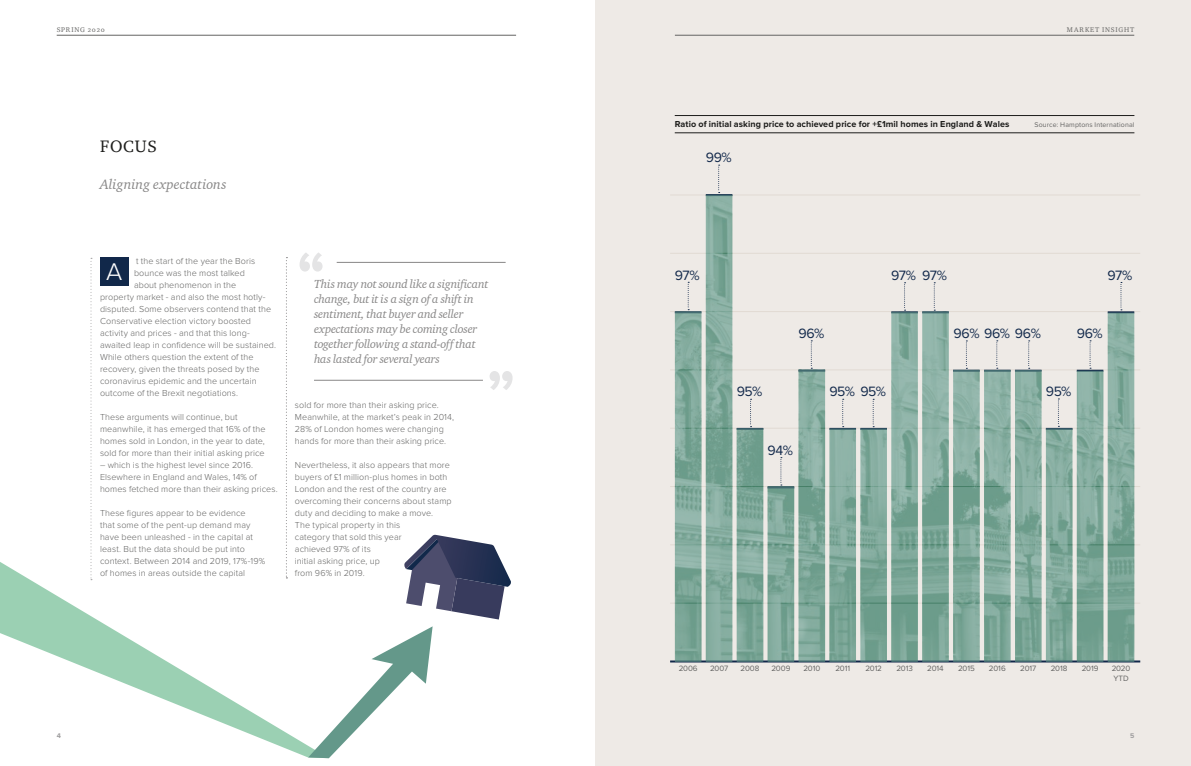
<style>
.page{position:relative;width:1191px;height:766px;background:#fff}
.page>*{position:absolute;margin:0;border:0;box-sizing:border-box;transform-origin:0 0}
.t1{font:300 25px "Proxima Nova";color:#fff}
.t2{font:17px "Charter ITC Regu OS";letter-spacing:.045em;color:#1d1d1b}
.t3{font:14px "Proxima Nova";letter-spacing:-.03em;color:#11284a}
.t4{font:14px "Charter ITC Regu Ital OS";letter-spacing:.005em;color:#888787}
.t5{font:12px/15px "Charter ITC Regu Ital OS";letter-spacing:-.02em;color:#888787}
.t6{font:300 9px/12px "Proxima Nova";letter-spacing:.01em;color:#646463}
.t7{font:700 9px "Proxima Nova";letter-spacing:.005em;color:#1d1d1b}
.t8{font:8px/10px "Proxima Nova";letter-spacing:-.01em;color:#646463}
.t9{font:7px "Proxima Nova";letter-spacing:.02em;color:#646463}
.t10{font:7px "Charter ITC Regu OS";letter-spacing:.125em;color:#646463}
.t11{font:7px "Charter ITC Regu OS";letter-spacing:.105em;color:#646463}
.t12{font:700 7px "Proxima Nova";color:#9e9d9e}
</style>
<div class="page">
<div style="left:595px;top:0;width:596px;height:765px;background:#eeeae6"></div>
<svg style="left:0;top:562px;width:308px;height:196px"></svg>
<svg style="left:308px;top:626px;width:124px;height:132px"></svg>
<svg style="left:404px;top:534px;width:107px;height:85px"></svg>
<hr style="left:670px;top:602px;width:470px;height:1px;background:#1d1d1b">
<hr style="left:670px;top:544px;width:470px;height:1px;background:#1d1d1b">
<hr style="left:670px;top:486px;width:470px;height:1px;background:#1d1d1b">
<hr style="left:670px;top:428px;width:470px;height:1px;background:#1d1d1b">
<hr style="left:670px;top:369px;width:470px;height:1px;background:#1d1d1b">
<hr style="left:670px;top:311px;width:470px;height:1px;background:#1d1d1b">
<hr style="left:670px;top:253px;width:470px;height:1px;background:#1d1d1b">
<hr style="left:670px;top:195px;width:470px;height:1px;background:#1d1d1b">
<hr style="left:706px;top:194px;width:26px;height:2px;background:#11284a">
<hr style="left:670px;top:660px;width:470px;height:2px;background:#11284a">
<svg style="left:675px;top:195px;width:459px;height:466px"></svg>
<hr style="left:57px;top:35px;width:459px;height:1px;background:#646463">
<hr style="left:675px;top:35px;width:459px;height:1px;background:#646463">
<svg style="left:286px;top:257px;width:1px;height:321px"></svg>
<div style="left:100px;top:257px;width:28px;height:29px;background:#11284a"></div>
<svg style="left:718px;top:165px;width:1px;height:28px"></svg>
<svg style="left:687px;top:282px;width:2px;height:28px"></svg>
<svg style="left:750px;top:398px;width:1px;height:29px"></svg>
<svg style="left:780px;top:457px;width:2px;height:28px"></svg>
<svg style="left:810px;top:340px;width:2px;height:28px"></svg>
<svg style="left:842px;top:398px;width:1px;height:29px"></svg>
<svg style="left:872px;top:398px;width:2px;height:29px"></svg>
<svg style="left:904px;top:282px;width:1px;height:28px"></svg>
<svg style="left:1028px;top:340px;width:1px;height:28px"></svg>
<svg style="left:933px;top:282px;width:2px;height:28px"></svg>
<svg style="left:1058px;top:398px;width:1px;height:28px"></svg>
<svg style="left:966px;top:340px;width:1px;height:29px"></svg>
<svg style="left:1089px;top:340px;width:2px;height:28px"></svg>
<svg style="left:996px;top:340px;width:1px;height:28px"></svg>
<svg style="left:1120px;top:282px;width:2px;height:28px"></svg>
<hr style="left:675px;top:115px;width:459px;height:1px;background:#1d1d1b">
<hr style="left:675px;top:133px;width:459px;height:1px;background:#1d1d1b">
<svg style="left:90px;top:258px;width:2px;height:322px"></svg>
<hr style="left:337px;top:262px;width:168px;height:1px;background:#888787">
<hr style="left:314px;top:380px;width:169px;height:1px;background:#888787">
<svg style="left:299px;top:252px;width:23px;height:19px"></svg>
<svg style="left:489px;top:371px;width:23px;height:19px"></svg>
<p class="t11" style="left:57px;top:25px;width:50px">SPRING 2020</p>
<p class="t10" style="left:1067px;top:25px;width:69px">MARKET INSIGHT</p>
<h2 class="t2" style="left:100px;top:135px;width:58px">FOCUS</h2>
<h3 class="t4" style="left:100px;top:175px;width:128px">Aligning expectations</h3>
<p class="t6" style="left:136px;top:255px;width:121px">t the start of the year the Boris</p>
<p class="t6" style="left:134px;top:267px;width:112px">bounce was the most talked</p>
<p class="t6" style="left:134px;top:279px;width:104px">about phenomenon in the</p>
<p class="t6" style="left:100px;top:291px;width:167px">property market - and also the most hotly-</p>
<p class="t6" style="left:100px;top:303px;width:173px">disputed. Some observers contend that the</p>
<p class="t6" style="left:100px;top:315px;width:153px">Conservative election victory boosted</p>
<p class="t6" style="left:100px;top:327px;width:151px">activity and prices - and that this long-</p>
<p class="t6" style="left:100px;top:339px;width:178px">awaited leap in confidence will be sustained.</p>
<p class="t6" style="left:100px;top:351px;width:155px">While others question the extent of the</p>
<p class="t6" style="left:100px;top:363px;width:161px">recovery, given the threats posed by the</p>
<p class="t6" style="left:100px;top:375px;width:158px">coronavirus epidemic and the uncertain</p>
<p class="t6" style="left:100px;top:387px;width:140px">outcome of the Brexit negotiations.</p>
<p class="t6" style="left:100px;top:411px;width:167px">These arguments will continue, but meanwhile, it has emerged that 16% of the homes sold in London, in the year to date, sold for more than their initial asking price</p>
<p class="t6" style="left:100px;top:459px;width:179px">– which is the highest level since 2016.<br>Elsewhere in England and Wales, 14% of homes fetched more than their asking prices.</p>
<p class="t6" style="left:100px;top:507px;width:167px">These figures appear to be evidence<br>that some of the pent-up demand may have been unleashed - in the capital at least. But the data should be put into context. Between 2014 and 2019, 17%-19% of homes in areas outside the capital</p>
<h1 class="t1" style="left:106px;top:257px;width:18px">A</h1>
<h3 class="t5" style="left:314px;top:276px;width:176px">This may not sound like a significant change, but it is a sign of a shift in sentiment, that buyer and seller expectations may be coming closer together following a stand-off that has lasted for several years</h3>
<p class="t6" style="left:295px;top:399px;width:161px">sold for more than their asking price.<br>Meanwhile, at the market’s peak in 2014, 28% of London homes were changing hands for more than their asking price.</p>
<p class="t6" style="left:295px;top:459px;width:158px">Nevertheless, it also appears that more buyers of £1 million-plus homes in both<br>London and the rest of the country are overcoming their concerns about stamp duty and deciding to make a move.<br>The typical property in this<br>category that sold this year<br>achieved 97% of its<br>initial asking price, up<br>from 96% in 2019.</p>
<p class="t7" style="left:675px;top:119px;width:336px">Ratio of initial asking price to achieved price for +£1mil homes in England &amp; Wales</p>
<p class="t9" style="left:1034px;top:121px;width:101px">Source: Hamptons International</p>
<h3 class="t3" style="left:706px;top:149px;width:28px">99%</h3>
<h3 class="t3" style="left:675px;top:267px;width:26px">97%</h3>
<h3 class="t3" style="left:736px;top:383px;width:27px">95%</h3>
<h3 class="t3" style="left:798px;top:325px;width:28px">96%</h3>
<h3 class="t3" style="left:891px;top:267px;width:57px">97% 97%</h3>
<h3 class="t3" style="left:953px;top:325px;width:89px">96% 96% 96%</h3>
<h3 class="t3" style="left:1107px;top:267px;width:26px">97%</h3>
<h3 class="t3" style="left:1076px;top:325px;width:28px">96%</h3>
<h3 class="t3" style="left:829px;top:383px;width:58px">95% 95%</h3>
<h3 class="t3" style="left:1045px;top:383px;width:27px">95%</h3>
<h3 class="t3" style="left:767px;top:442px;width:27px">94%</h3>
<p class="t8" style="left:678px;top:663px;width:21px">2006</p>
<p class="t8" style="left:710px;top:663px;width:20px">2007</p>
<p class="t8" style="left:740px;top:663px;width:20px">2008</p>
<p class="t8" style="left:771px;top:663px;width:20px">2009</p>
<p class="t8" style="left:803px;top:663px;width:18px">2010</p>
<p class="t8" style="left:835px;top:663px;width:16px">2011</p>
<p class="t8" style="left:865px;top:663px;width:18px">2012</p>
<p class="t8" style="left:896px;top:663px;width:18px">2013</p>
<p class="t8" style="left:927px;top:663px;width:18px">2014</p>
<p class="t8" style="left:958px;top:663px;width:18px">2015</p>
<p class="t8" style="left:989px;top:663px;width:18px">2016</p>
<p class="t8" style="left:1020px;top:663px;width:18px">2017</p>
<p class="t8" style="left:1050px;top:663px;width:18px">2018</p>
<p class="t8" style="left:1081px;top:663px;width:18px">2019</p>
<p class="t8" style="left:1111px;top:663px;width:20px">2020<br>YTD</p>
<p class="t12" style="left:57px;top:731px;width:6px">4</p>
<p class="t12" style="left:1130px;top:731px;width:6px">5</p>
</div>
